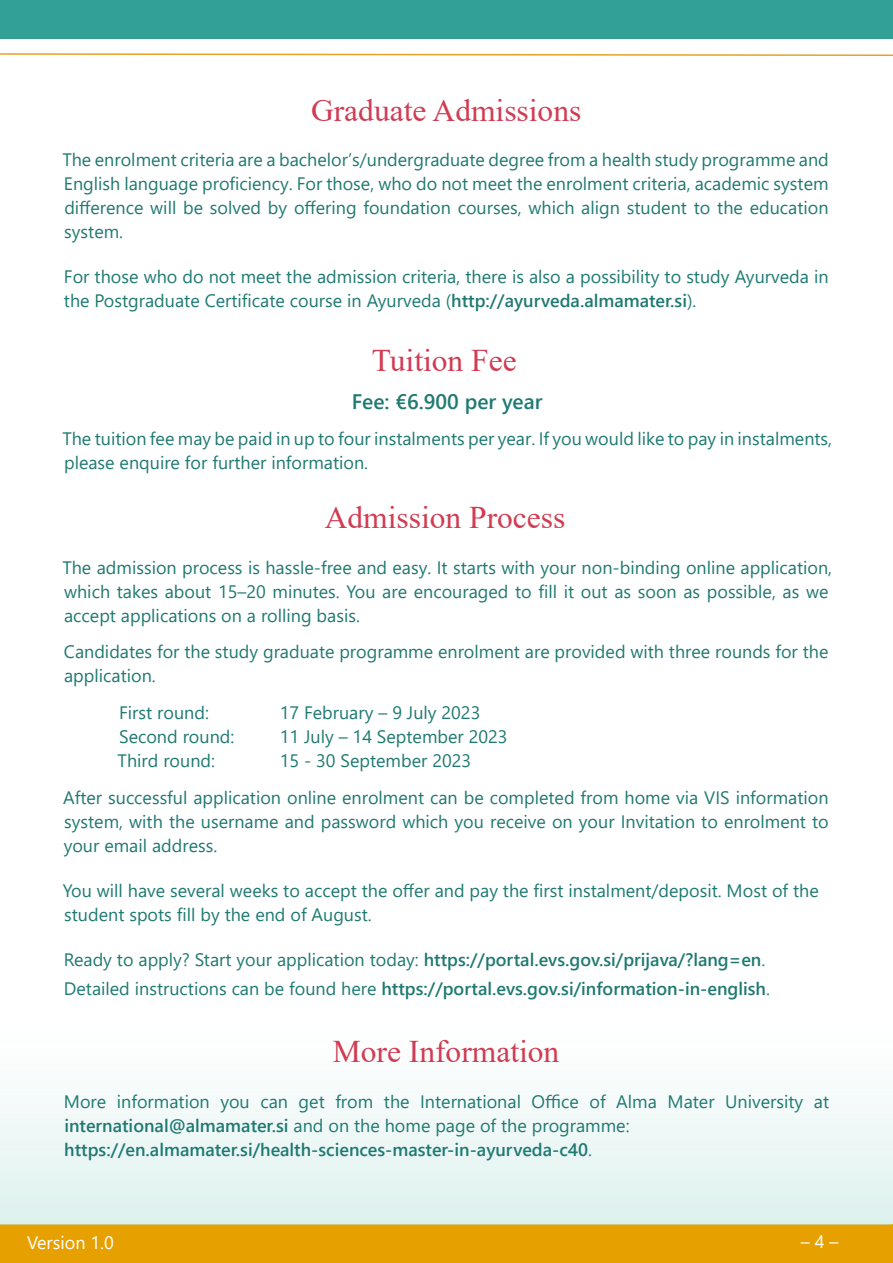
<style>
.page{position:relative;width:893px;height:1263px;background:#fff}
.page>*{position:absolute;margin:0;border:0;box-sizing:border-box;transform-origin:0 0}
.t1{font:31.5px "Times New Roman";color:#d03c53}
.t2{font:600 21px "Segoe UI";color:#1f7a72}
.t3{font:18px/24px "Segoe UI";color:#1f7a72}
.t4{font:600 18px/28.2px "Segoe UI";color:#1f7a72}
.t5{font:18px "Segoe UI";color:#fff}
.s1{font-weight:600}
.s2{font-weight:400}
</style>
<div class="page">
<div style="left:0;top:0;width:893px;height:38px;background:#33a096"></div>
<img style="left:0;top:1101px;width:893px;height:162px">
<svg style="left:0;top:53px;width:893px;height:3px"></svg>
<img style="left:892px;top:1225px;width:1px;height:38px">
<h1 class="t1" style="left:311px;top:88px;width:272px">Graduate Admissions</h1>
<p class="t3" style="left:62px;top:146px;width:768px;text-align:justify">The enrolment criteria are a bachelor’s/undergraduate degree from a health study programme and English language proficiency. For those, who do not meet the enrolment criteria, academic system difference will be solved by offering foundation courses, which align student to the education system.</p>
<p class="t3" style="left:64px;top:263px;width:766px">For those who do not meet the admission criteria, there is also a possibility to study Ayurveda in the Postgraduate Certificate course in Ayurveda (<span class="s1">http://ayurveda.almamater.si</span>).</p>
<h1 class="t1" style="left:372px;top:338px;width:147px">Tuition Fee</h1>
<p class="t2" style="left:352px;top:381px;width:192px">Fee: €6.900 per year</p>
<p class="t3" style="left:62px;top:425px;width:771px">The tuition fee may be paid in up to four instalments per year. If you would like to pay in instalments, please enquire for further information.</p>
<h1 class="t1" style="left:325px;top:496px;width:242px">Admission Process</h1>
<p class="t3" style="left:62px;top:554px;width:771px">The admission process is hassle-free and easy. It starts with your non-binding online application, which takes about 15–20 minutes. You are encouraged to fill it out as soon as possible, as we accept applications on a rolling basis.</p>
<p class="t3" style="left:64px;top:638px;width:766px">Candidates for the study graduate programme enrolment are provided with three rounds for the application.</p>
<p class="t3" style="left:119px;top:699px;width:91px">First round:</p>
<p class="t3" style="left:280px;top:699px;width:202px">17 February – 9 July 2023</p>
<p class="t3" style="left:119px;top:723px;width:117px">Second round:</p>
<p class="t3" style="left:280px;top:723px;width:229px">11 July – 14 September 2023</p>
<p class="t3" style="left:118px;top:747px;width:99px">Third round:</p>
<p class="t3" style="left:63px;top:741px;width:767px;line-height:36.8px;text-indent:217px">15 - 30 September 2023<br>After successful application online enrolment can be completed from home via VIS information</p>
<p class="t3" style="left:64px;top:808px;width:767px">system, with the username and password which you receive on your Invitation to enrolment to your email address.</p>
<p class="t3" style="left:63px;top:877px;width:758px">You will have several weeks to accept the offer and pay the first instalment/deposit. Most of the student spots fill by the end of August.</p>
<p class="t4" style="left:64px;top:944px;width:708px"><span class="s2">Ready to apply? Start your application today:</span> https://portal.evs.gov.si/prijava/?lang=en<span class="s2">.<br>Detailed instructions can be found here</span> https://portal.evs.gov.si/information-in-english<span class="s2">.</span></p>
<h1 class="t1" style="left:333px;top:1029px;width:228px">More Information</h1>
<p class="t3" style="left:64px;top:1087px;width:767px">More information you can get from the International Office of Alma Mater University at <span class="s1">international@almamater.si</span> and on the home page of the programme: <span class="s1">https://en.almamater.si/health-sciences-master-in-ayurveda-c40</span>.</p>
<p class="t5" style="left:27px;top:1225px;width:88px">Version 1.0</p>
<p class="t5" style="left:801px;top:1224px;width:39px">– 4 –</p>
</div>
